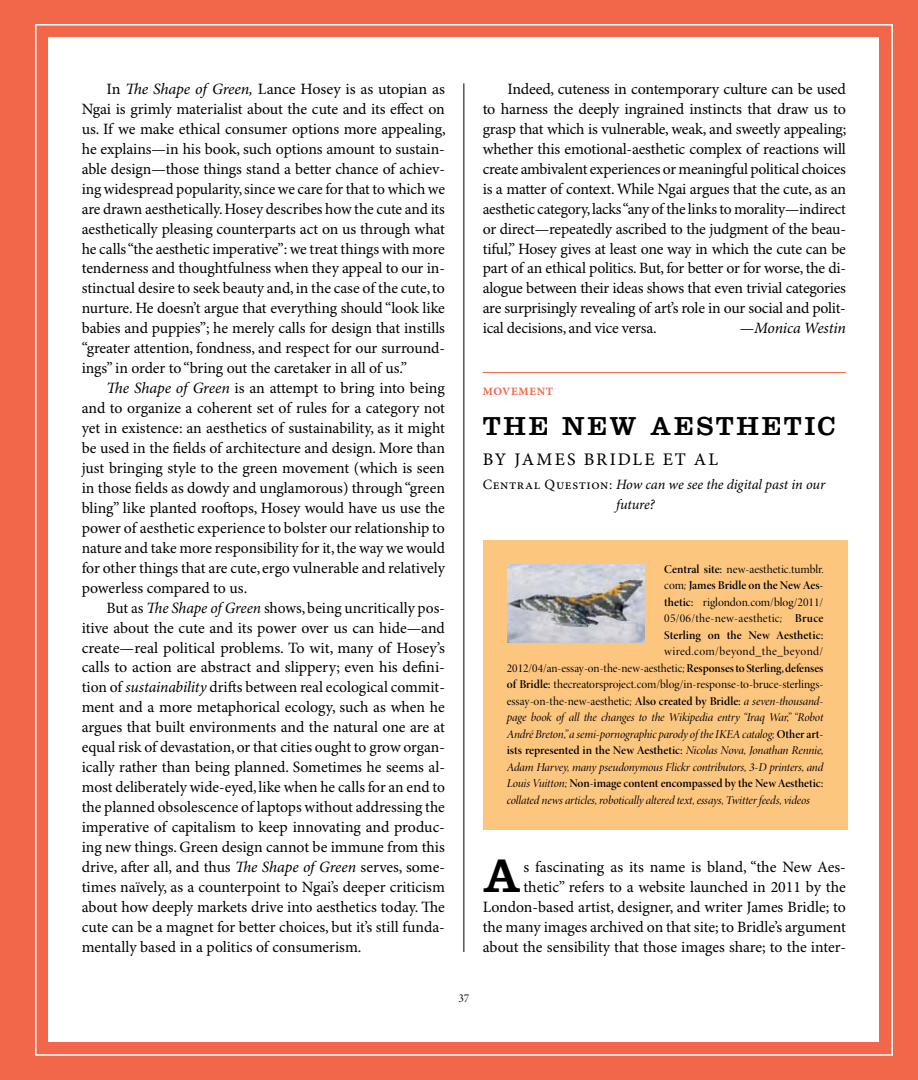
<style>
.page{position:relative;width:918px;height:1080px;background:#f26649}
.page>*{position:absolute;margin:0;border:0;box-sizing:border-box;transform-origin:0 0}
.t1{font:49.05px "Clarendon";color:#000}
.t2{font:27px "Clarendon";letter-spacing:.105em;color:#000}
.t3{font:17.7px "Minion Pro Capt";letter-spacing:.12em;color:#000}
.t4{font:15.75px/20px "Minion Pro";letter-spacing:-.005em;color:#000;text-align:justify}
.t5{font:italic 15.75px "Minion Pro";letter-spacing:-.01em;color:#000}
.t6{font:italic 14.25px/20px "Minion Pro";letter-spacing:-.01em;color:#000}
.t7{font:12px/16.5px "Minion Pro Disp";color:#000}
.t8{font:12px/16.5px "Minion Pro It Disp";letter-spacing:-.01em;color:#000}
.t9{font:12px "Minion Pro Semibold Disp";color:#000}
.t10{font:11.25px "Minion Pro Bold Capt";letter-spacing:.06em;color:#f26649}
.s1{font-style:italic}
.s2{font-style:normal}
.s3{font-family:"Minion Pro Semibold Disp"}
.s4{font-family:"Minion Pro Disp"}
.s5{font-family:"Minion Pro It Disp"}
</style>
<div class="page">
<div style="left:49px;top:37px;width:830px;height:1005px;background:#fff"></div>
<hr style="left:464px;top:83px;width:1px;height:869px;background:#000">
<hr style="left:483px;top:372px;width:363px;height:1px;background:#f26649">
<div style="left:483px;top:540px;width:364px;height:289px;background:#fdc67f"></div>
<img style="left:507px;top:564px;width:137px;height:78px">
<p class="t4" style="left:82px;top:80px;width:366px;text-indent:25px">In <span class="s1">The Shape of Green,</span> Lance Hosey is as utopian as Ngai is grimly materialist about the cute and its effect on us. If we make ethical consumer options more appealing, he explains—in his book, such options amount to sustain&shy;able design—those things stand a better chance of achiev&shy;ing widespread popularity, since we care for that to which we are drawn aesthetically. Hosey describes how the cute and its aesthetically pleasing counterparts act on us through what he calls “the aesthetic imperative”: we treat things with more tenderness and thoughtfulness when they appeal to our in&shy;stinctual desire to seek beauty and, in the case of the cute, to nurture. He doesn’t argue that everything should “look like babies and puppies”; he merely calls for design that instills “greater attention, fondness, and respect for our surround&shy;ings” in order to “bring out the caretaker in all of us.”</p>
<p class="t4" style="left:82px;top:379px;width:365px;text-indent:25px"><span class="s1">The Shape of Green</span> is an attempt to bring into being and to organize a coherent set of rules for a category not yet in existence: an aesthetics of sustainability, as it might be used in the fields of architecture and design. More than just bringing style to the green movement (which is seen in those fields as dowdy and unglamorous) through “green bling” like planted rooftops, Hosey would have us use the power of aesthetic experience to bolster our relationship to nature and take more responsibility for it, the way we would for other things that are cute, ergo vulnerable and relatively powerless compared to us.</p>
<p class="t4" style="left:82px;top:598px;width:365px;text-indent:25px">But as <span class="s1">The Shape of Green</span> shows, being uncritically pos&shy;itive about the cute and its power over us can hide—and create—real political problems. To wit, many of Hosey’s calls to action are abstract and slippery; even his defini&shy;tion of <span class="s1">sustainability</span> drifts between real ecological commit&shy;ment and a more metaphorical ecology, such as when he argues that built environments and the natural one are at equal risk of devastation, or that cities ought to grow organ&shy;ically rather than being planned. Sometimes he seems al&shy;most deliberately wide-eyed, like when he calls for an end to the planned obsolescence of laptops without addressing the imperative of capitalism to keep innovating and produc&shy;ing new things. Green design cannot be immune from this drive, after all, and thus <span class="s1">The Shape of Green</span> serves, some&shy;times naïvely, as a counterpoint to Ngai’s deeper criticism about how deeply markets drive into aesthetics today. The cute can be a magnet for better choices, but it’s still funda&shy;mentally based in a politics of consumerism.</p>
<p class="t4" style="left:483px;top:80px;width:365px;text-indent:25px">Indeed, cuteness in contemporary culture can be used to harness the deeply ingrained instincts that draw us to grasp that which is vulnerable, weak, and sweetly appealing; whether this emotional-aesthetic complex of reactions will create ambivalent experiences or meaningful political choices is a matter of context. While Ngai argues that the cute, as an aesthetic category, lacks “any of the links to morality—indirect or direct—repeatedly ascribed to the judgment of the beau&shy;tiful,” Hosey gives at least one way in which the cute can be part of an ethical politics. But, for better or for worse, the di&shy;alogue between their ideas shows that even trivial categories are surprisingly revealing of art’s role in our social and polit&shy;ical decisions, and vice versa.</p>
<p class="t5" style="left:740px;top:319px;width:108px"><span class="s2">—</span>Monica Westin</p>
<p class="t10" style="left:483px;top:384px;width:72px">MOVEMENT</p>
<h2 class="t2" style="left:483px;top:410px;width:354px">THE NEW AESTHETIC</h2>
<p class="t3" style="left:483px;top:449px;width:236px">BY JAMES BRIDLE ET AL</p>
<p class="t6" style="left:616px;top:476px;width:211px;text-indent:-133px"><span class="s2">Central Question:</span> How can we see the digital past in our future?</p>
<p class="t7" style="left:664px;top:561px;width:161px"><span class="s3">Central site:</span> new-aesthetic.tumblr.</p>
<p class="t9" style="left:664px;top:578px;width:161px"><span class="s4">com</span><span class="s5">;</span> James Bridle on the New Aes-</p>
<p class="t7" style="left:664px;top:594px;width:161px"><span class="s3">thetic:</span> riglondon.com/blog/2011/<br>05/06/the-new-aesthetic<span class="s5">;</span> <span class="s3">Bruce</span></p>
<p class="t9" style="left:664px;top:628px;width:161px">Sterling on the New Aesthetic:</p>
<p class="t7" style="left:507px;top:644px;width:318px;text-align:justify;text-indent:157px">wired.com/beyond_the_beyond/ 2012/04/an-essay-on-the-new-aesthetic<span class="s5">;</span> <span class="s3">Responses to Sterling, defenses of Bridle:</span> thecreatorsproject.com/blog/in-response-to-bruce-sterlings&shy;essay-on-the-new-aesthetic<span class="s5">;</span> <span class="s3">Also created by Bridle:</span> <span class="s5">a seven-thousand-</span></p>
<p class="t8" style="left:507px;top:710px;width:318px">page book of all the changes to the Wikipedia entry “Iraq War,” “Robot<br>André Breton,” a semi-pornographic parody of the IKEA catalog; <span class="s3">Other art-</span></p>
<p class="t9" style="left:507px;top:743px;width:319px">ists represented in the New Aesthetic: <span class="s5">Nicolas Nova, Jonathan Rennie,</span></p>
<p class="t8" style="left:507px;top:759px;width:318px">Adam Harvey, many pseudonymous Flickr contributors, 3-D printers, and</p>
<p class="t9" style="left:507px;top:776px;width:318px"><span class="s5">Louis Vuitton;</span> Non-image content encompassed by the New Aesthetic:</p>
<p class="t8" style="left:507px;top:792px;width:305px">collated news articles, robotically altered text, essays, Twitter feeds, videos</p>
<h1 class="t1" style="left:483px;top:847px;width:40px">A</h1>
<p class="t4" style="left:483px;top:858px;width:365px;text-align:right">s fascinating as its name is bland, “the New Aes&shy;thetic” refers to a website launched in 2011 by the London-based artist, designer, and writer James Bridle; to the many images archived on that site; to Bridle’s argument about the sensibility that those images share; to the inter-</p>
<p class="t7" style="left:458px;top:990px;width:12px">37</p>
</div>
